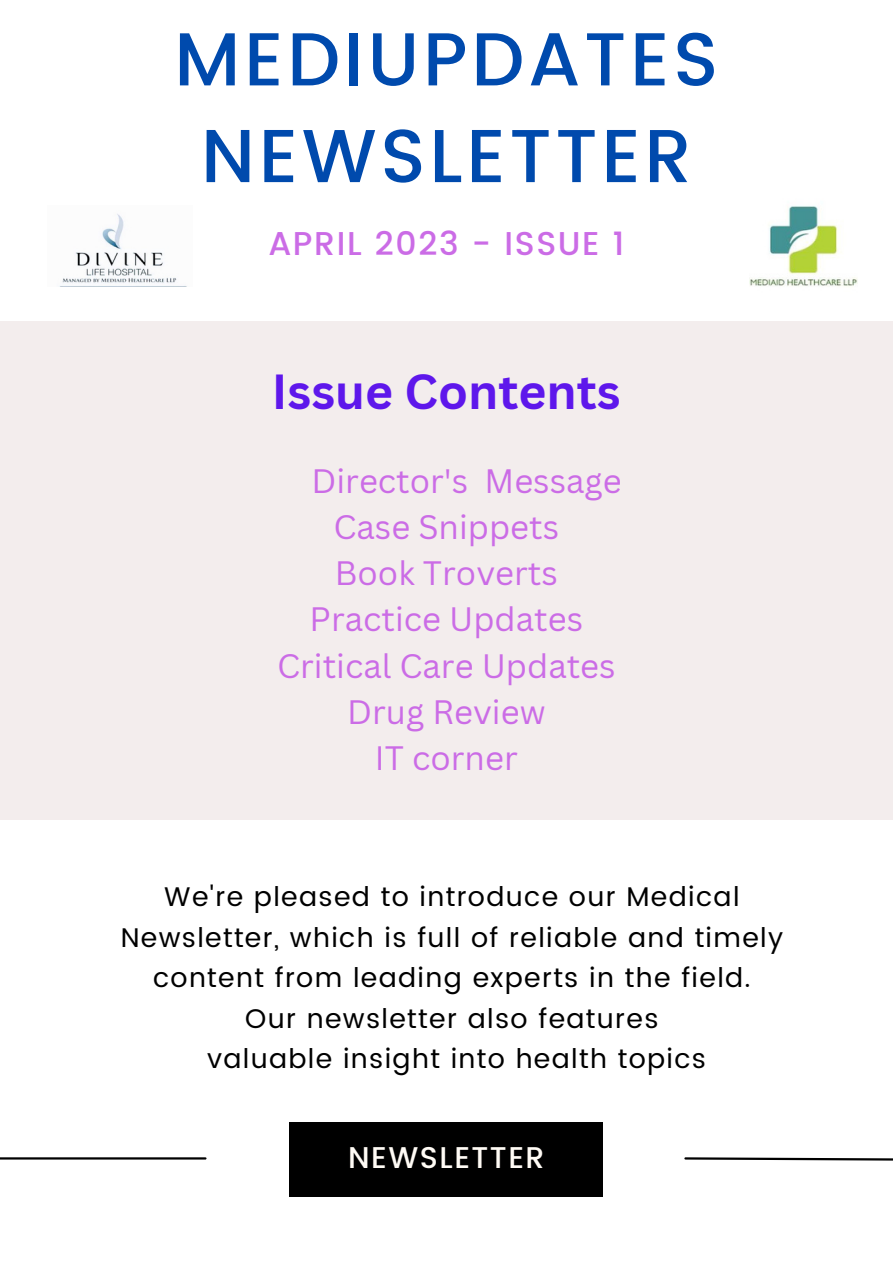
<style>
.page{position:relative;width:893px;height:1264px;background:#fff}
.page>*{position:absolute;margin:0;border:0;box-sizing:border-box;transform-origin:0 0}
.t1{font:500 74.85px/96.6px "Poppins";letter-spacing:.05em;color:#004aad;text-align:center}
.t2{font:700 48px "Canva Sans";color:#5e17eb}
.t3{font:33px "Canva Sans";color:#cb6ce6}
.t4{font:500 33px "Poppins";letter-spacing:.05em;color:#cb6ce6}
.t5{font:500 30px "Poppins";letter-spacing:.05em;color:#fffbf5}
.t6{font:27px/40.5px "Poppins";letter-spacing:.05em;color:#000;text-align:center}
</style>
<div class="page">
<div style="left:0;top:321px;width:892px;height:499px;background:#f3eded"></div>
<div style="left:289px;top:1122px;width:314px;height:74px;background:#000"></div>
<hr style="left:0;top:1157px;width:205px;height:2px;background:#000">
<svg style="left:684px;top:1157px;width:208px;height:4px"></svg>
<img style="left:59px;top:214px;width:128px;height:73px">
<img style="left:749px;top:206px;width:108px;height:80px">
<h1 class="t1" style="left:174px;top:11px;width:545px">MEDIUPDATES<br>NEWSLETTER</h1>
<p class="t4" style="left:268px;top:225px;width:357px">APRIL 2023 - ISSUE 1</p>
<h2 class="t2" style="left:272px;top:358px;width:350px">Issue Contents</h2>
<p class="t3" style="left:311px;top:458px;width:312px">Director's Message</p>
<p class="t3" style="left:333px;top:504px;width:227px">Case Snippets</p>
<p class="t3" style="left:335px;top:550px;width:224px">Book Troverts</p>
<p class="t3" style="left:309px;top:596px;width:275px">Practice Updates</p>
<p class="t3" style="left:277px;top:642px;width:340px">Critical Care Updates</p>
<p class="t3" style="left:347px;top:688px;width:200px">Drug Review</p>
<p class="t3" style="left:375px;top:734px;width:144px">IT corner</p>
<p class="t6" style="left:121px;top:876px;width:664px">We're pleased to introduce our Medical Newsletter, which is full of reliable and timely content from leading experts in the field.<br>Our newsletter also features<br>valuable insight into health topics</p>
<p class="t5" style="left:348px;top:1139px;width:198px">NEWSLETTER</p>
</div>
